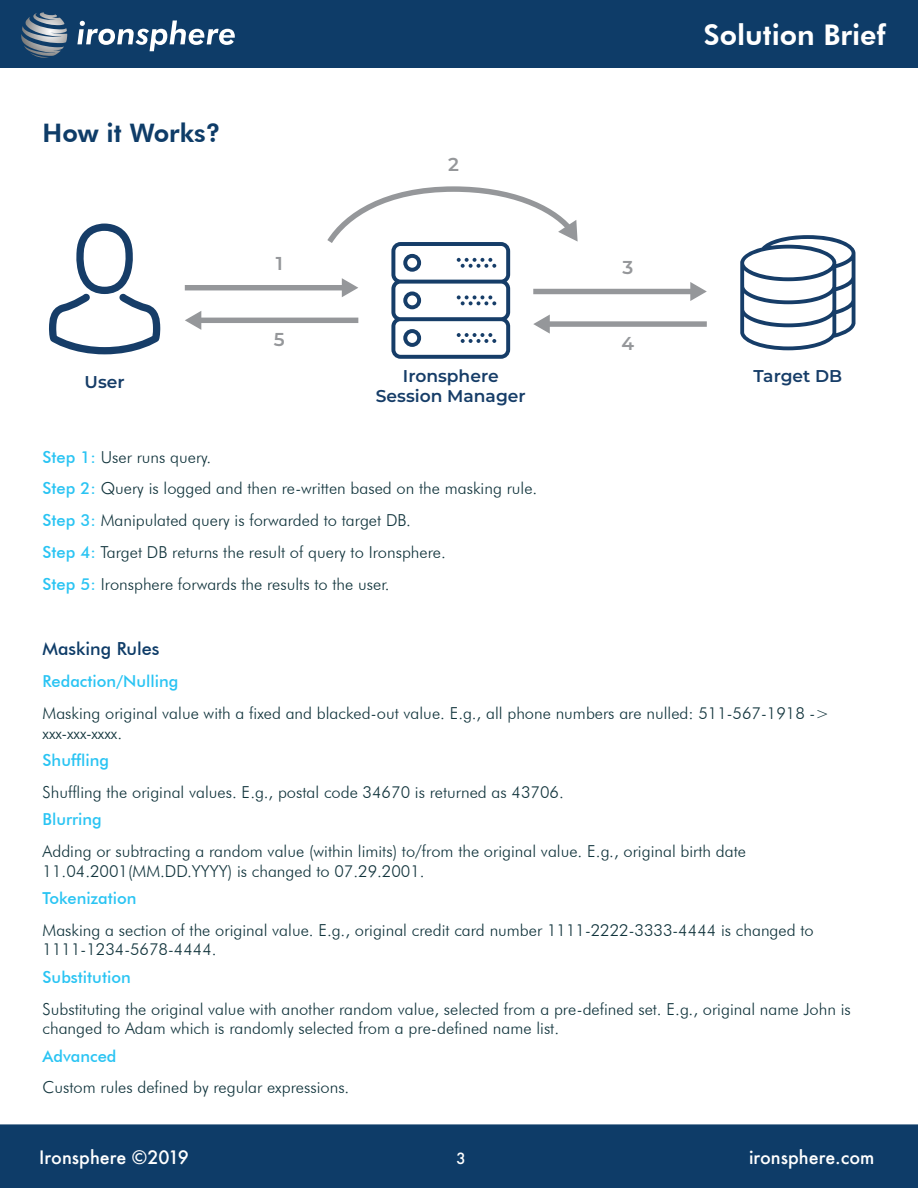
<style>
.page{position:relative;width:918px;height:1188px;background:#fff}
.page>*{position:absolute;margin:0;border:0;box-sizing:border-box;transform-origin:0 0}
.t1{font:800 28.5px "Futura BT";color:#fff}
.t2{font:800 25.5px "Futura BT";color:#0e3c68}
.t3{font:600 18.6px "Montserrat";color:#95979a}
.t4{font:500 18px "Futura";color:#fff}
.t5{font:500 18px "Futura BT";color:#0e3c68}
.t6{font:600 17.1px/20.5px "Montserrat";color:#163d68;text-align:center}
.t7{font:300 16.5px/31.8px "Futura BT";color:#11343c}
.t8{font:500 16.5px "Futura BT";color:#2ac4f3}
.t9{font:500 15px "Futura";color:#fff}
.s1{font-weight:500;color:#2ac4f3}
</style>
<div class="page">
<div style="left:0;top:0;width:918px;height:68px;background:#0e3c68"></div>
<svg style="left:77px;top:20px;width:158px;height:31px"></svg>
<svg style="left:21px;top:13px;width:46px;height:45px"></svg>
<div style="left:0;top:1124px;width:918px;height:64px;background:#0e3c68"></div>
<svg style="left:740px;top:235px;width:115px;height:115px"></svg>
<svg style="left:49px;top:224px;width:111px;height:130px"></svg>
<div style="left:533px;top:289px;width:160px;height:5px;background:#95979a"></div>
<svg style="left:690px;top:282px;width:17px;height:19px"></svg>
<div style="left:547px;top:321px;width:160px;height:6px;background:#95979a"></div>
<div style="left:185px;top:285px;width:160px;height:5px;background:#95979a"></div>
<div style="left:199px;top:318px;width:159px;height:5px;background:#95979a"></div>
<svg style="left:185px;top:311px;width:16px;height:19px"></svg>
<svg style="left:322px;top:186px;width:256px;height:173px"></svg>
<h2 class="t2" style="left:43px;top:118px;width:179px">How it Works?</h2>
<p class="t3" style="left:276px;top:250px;width:9px">1</p>
<p class="t3" style="left:274px;top:327px;width:12px">5</p>
<p class="t3" style="left:448px;top:152px;width:12px">2</p>
<h1 class="t1" style="left:704px;top:18px;width:184px">Solution Brief</h1>
<p class="t3" style="left:622px;top:254px;width:12px">3</p>
<p class="t3" style="left:621px;top:331px;width:14px">4</p>
<p class="t6" style="left:376px;top:365px;width:151px">Ironsphere<br>Session Manager</p>
<p class="t6" style="left:85px;top:371px;width:42px">User</p>
<p class="t6" style="left:754px;top:365px;width:90px">Target DB</p>
<p class="t7" style="left:43px;top:441px;width:496px"><span class="s1">Step 1:</span> User runs query.<br><span class="s1">Step 2:</span> Query is logged and then re-written based on the masking rule.<br><span class="s1">Step 3:</span> Manipulated query is forwarded to target DB.<br><span class="s1">Step 4:</span> Target DB returns the result of query to Ironsphere.<br><span class="s1">Step 5:</span> Ironsphere forwards the results to the user.</p>
<p class="t5" style="left:43px;top:638px;width:118px">Masking Rules</p>
<p class="t8" style="left:43px;top:671px;width:137px">Redaction/Nulling</p>
<p class="t7" style="left:43px;top:703px;width:788px;line-height:19.8px">Masking original value with a fixed and blacked-out value. E.g., all phone numbers are nulled: 511-567-1918 -&gt; xxx-xxx-xxxx.</p>
<p class="t8" style="left:43px;top:750px;width:68px">Shuffling</p>
<p class="t7" style="left:43px;top:776px;width:523px">Shuffling the original values. E.g., postal code 34670 is returned as 43706.</p>
<p class="t8" style="left:43px;top:809px;width:61px">Blurring</p>
<p class="t7" style="left:43px;top:841px;width:705px;line-height:19.8px">Adding or subtracting a random value (within limits) to/from the original value. E.g., original birth date<br>11.04.2001(MM.DD.YYYY) is changed to 07.29.2001.</p>
<p class="t8" style="left:43px;top:888px;width:95px">Tokenization</p>
<p class="t7" style="left:43px;top:920px;width:773px;line-height:19.8px">Masking a section of the original value. E.g., original credit card number 1111-2222-3333-4444 is changed to<br>1111-1234-5678-4444.</p>
<p class="t8" style="left:43px;top:967px;width:90px">Substitution</p>
<p class="t7" style="left:43px;top:999px;width:810px;line-height:19.8px">Substituting the original value with another random value, selected from a pre-defined set. E.g., original name John is changed to Adam which is randomly selected from a pre-defined name list.</p>
<p class="t8" style="left:43px;top:1046px;width:75px">Advanced</p>
<p class="t7" style="left:43px;top:1071px;width:308px">Custom rules defined by regular expressions.</p>
<p class="t4" style="left:39px;top:1145px;width:151px">Ironsphere ©2019</p>
<p class="t9" style="left:456px;top:1148px;width:11px">3</p>
<p class="t4" style="left:749px;top:1145px;width:127px">ironsphere.com</p>
</div>
